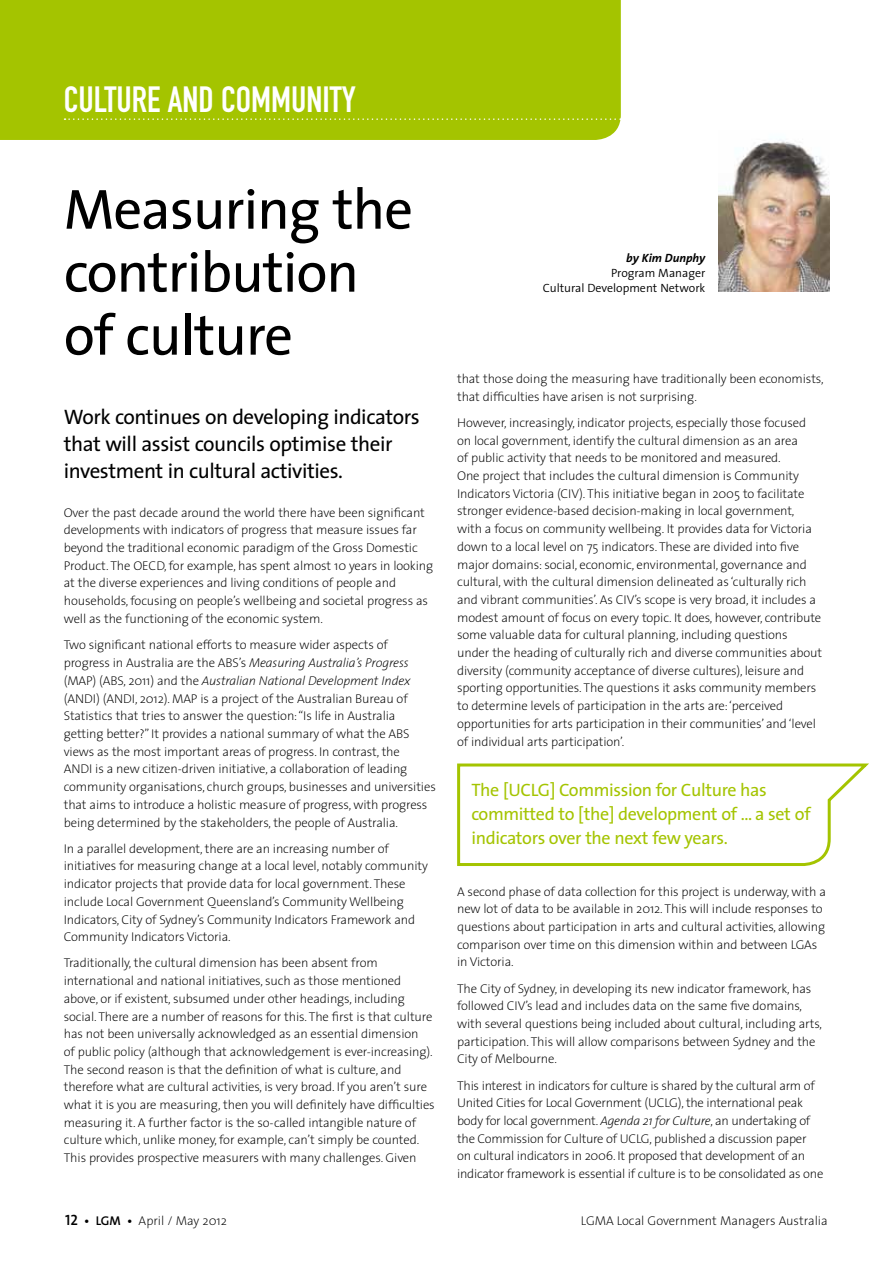
<style>
.page{position:relative;width:893px;height:1263px;background:#fff}
.page>*{position:absolute;margin:0;border:0;box-sizing:border-box;transform-origin:0 0}
.t1{font:57px/63px "The Sans";letter-spacing:-.02em;color:#000}
.t2{font:36px "DIN Engschrift";color:#fff}
.t3{font:21px/27px "The Sans";letter-spacing:-.02em;color:#000}
.t4{font:18px/24px "The Sans";letter-spacing:-.02em;color:#a4c400}
.t5{font:200 12.75px/17.7px "The Sans";letter-spacing:-.01em;color:#000}
.t6{font:300 12px/15px "The Sans";color:#000;text-align:right}
.t7{font:italic 700 12px "The Sans";color:#000}
.s1{font-style:italic}
.s2{font-family:"The Sans Semi Bold Caps";font-weight:400;font-size:15px}
.s3{font-weight:600}
</style>
<div class="page">
<div style="left:0;top:0;width:621px;height:140px;background:#a4c400"></div>
<svg style="left:65px;top:118px;width:556px;height:2px"></svg>
<img style="left:719px;top:139px;width:110px;height:153px">
<svg style="left:457px;top:763px;width:412px;height:103px"></svg>
<h2 class="t2" style="left:64px;top:78px;width:293px">CULTURE AND COMMUNITY</h2>
<h1 class="t1" style="left:64px;top:176px;width:351px">Measuring the contribution of culture</h1>
<h3 class="t3" style="left:64px;top:402px;width:357px">Work continues on developing indicators that will assist councils optimise their investment in cultural activities.</h3>
<p class="t5" style="left:64px;top:503px;width:371px">Over the past decade around the world there have been significant developments with indicators of progress that measure issues far beyond the traditional economic paradigm of the Gross Domestic Product. The OECD, for example, has spent almost 10 years in looking at the diverse experiences and living conditions of people and households, focusing on people’s wellbeing and societal progress as well as the functioning of the economic system.</p>
<p class="t5" style="left:64px;top:635px;width:374px">Two significant national efforts to measure wider aspects of progress in Australia are the ABS’s <span class="s1">Measuring Australia’s Progress </span>(MAP) (ABS, 2011) and the <span class="s1">Australian National Development Index </span>(ANDI) (ANDI, 2012). MAP is a project of the Australian Bureau of Statistics that tries to answer the question: “Is life in Australia getting better?” It provides a national summary of what the ABS views as the most important areas of progress. In contrast, the<br>ANDI is a new citizen-driven initiative, a collaboration of leading community organisations, church groups, businesses and universities that aims to introduce a holistic measure of progress, with progress being determined by the stakeholders, the people of Australia.</p>
<p class="t5" style="left:64px;top:839px;width:366px">In a parallel development, there are an increasing number of initiatives for measuring change at a local level, notably community indicator projects that provide data for local government. These include Local Government Queensland’s Community Wellbeing Indicators, City of Sydney’s Community Indicators Framework and Community Indicators Victoria.</p>
<p class="t5" style="left:64px;top:954px;width:372px">Traditionally, the cultural dimension has been absent from international and national initiatives, such as those mentioned above, or if existent, subsumed under other headings, including social. There are a number of reasons for this. The first is that culture has not been universally acknowledged as an essential dimension<br>of public policy (although that acknowledgement is ever-increasing).<br>The second reason is that the definition of what is culture, and therefore what are cultural activities, is very broad. If you aren’t sure what it is you are measuring, then you will definitely have difficulties measuring it. A further factor is the so-called intangible nature of culture which, unlike money, for example, can’t simply be counted.<br>This provides prospective measurers with many challenges. Given</p>
<p class="t7" style="left:626px;top:248px;width:81px">by Kim Dunphy</p>
<p class="t6" style="left:543px;top:265px;width:164px">Program Manager<br>Cultural Development Network</p>
<p class="t5" style="left:457px;top:369px;width:368px">that those doing the measuring have traditionally been economists, that difficulties have arisen is not surprising.</p>
<p class="t5" style="left:457px;top:413px;width:367px">However, increasingly, indicator projects, especially those focused on local government, identify the cultural dimension as an area<br>of public activity that needs to be monitored and measured.<br>One project that includes the cultural dimension is Community Indicators Victoria (CIV). This initiative began in 2005 to facilitate stronger evidence-based decision-making in local government, with a focus on community wellbeing. It provides data for Victoria down to a local level on 75 indicators. These are divided into five major domains: social, economic, environmental, governance and cultural, with the cultural dimension delineated as ‘culturally rich and vibrant communities’. As CIV’s scope is very broad, it includes a modest amount of focus on every topic. It does, however, contribute some valuable data for cultural planning, including questions under the heading of culturally rich and diverse communities about diversity (community acceptance of diverse cultures), leisure and sporting opportunities. The questions it asks community members to determine levels of participation in the arts are: ‘perceived opportunities for arts participation in their communities’ and ‘level of individual arts participation’.</p>
<h3 class="t4" style="left:471px;top:778px;width:341px">The [UCLG] Commission for Culture has committed to [the] development of ... a set of indicators over the next few years.</h3>
<p class="t5" style="left:457px;top:882px;width:370px">A second phase of data collection for this project is underway, with a new lot of data to be available in 2012. This will include responses to questions about participation in arts and cultural activities, allowing comparison over time on this dimension within and between LGAs in Victoria.</p>
<p class="t5" style="left:457px;top:979px;width:366px">The City of Sydney, in developing its new indicator framework, has followed CIV’s lead and includes data on the same five domains, with several questions being included about cultural, including arts, participation. This will allow comparisons between Sydney and the City of Melbourne.</p>
<p class="t5" style="left:457px;top:1076px;width:368px">This interest in indicators for culture is shared by the cultural arm of United Cities for Local Government (UCLG), the international peak body for local government. <span class="s1">Agenda 21 for Culture</span>, an undertaking of the Commission for Culture of UCLG, published a discussion paper on cultural indicators in 2006. It proposed that development of an indicator framework is essential if culture is to be consolidated as one</p>
<p class="t5" style="left:65px;top:1212px;width:163px"><span class="s2">12</span> <span class="s3">• LGM •</span> April / May 2012</p>
<p class="t5" style="left:581px;top:1211px;width:248px">LGMA Local Government Managers Australia</p>
</div>
